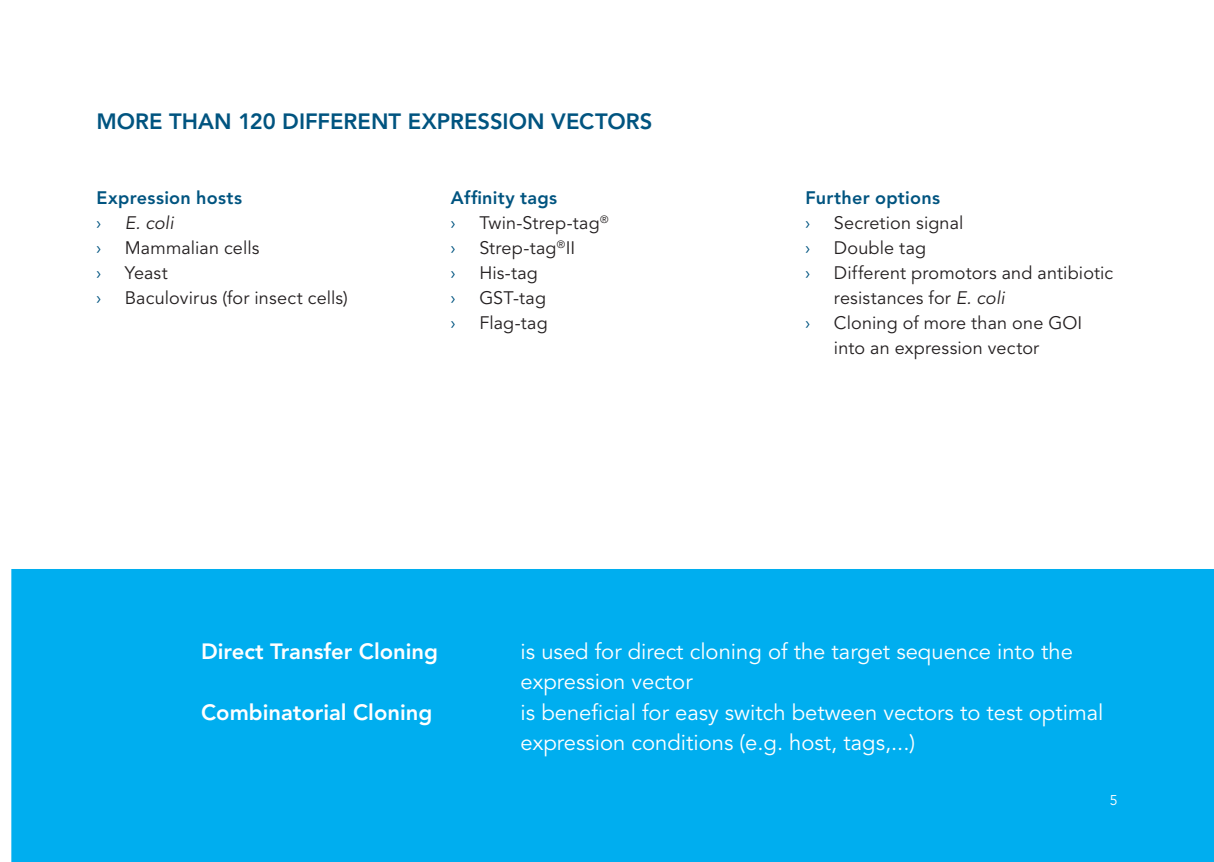
<style>
.page{position:relative;width:1214px;height:862px;background:#fff}
.page>*{position:absolute;margin:0;border:0;box-sizing:border-box;transform-origin:0 0}
.Subtitle_weiß{font:22px/30px "Avenir LT Std";color:#fff}
.Subtitle_weiß-2{font:800 22px "Avenir LT Std";color:#fff}
.Absatz_Headline_11p_12_5{font:800 22px "Avenir LT Std";color:#005480}
.t1{font:18px/25px "Avenir LT Std";letter-spacing:.01em;color:#231f20}
.Subhead_1_9p_12_5{font:800 18px "Avenir LT Std";letter-spacing:.015em;color:#005480}
.t2{font:18px "Myriad Pro";color:#005480}
.t3{font:italic 18px "Avenir LT Std";color:#231f20}
.Seitenzahl_rechts{font:14px "Avenir LT Std";color:#fff}
.s1{font-style:italic}
</style>
<div class="page">
<div style="left:26px;top:584px;width:1172px;height:263px;background:#00aeef"></div>
<div style="left:11px;top:569px;width:1202px;height:293px;border:30px solid #00aeef"></div>
<p class="Absatz_Headline_11p_12_5" style="left:96px;top:109px;width:557px">MORE THAN 120 DIFFERENT EXPRESSION VECTORS</p>
<p class="Subhead_1_9p_12_5" style="left:96px;top:187px;width:147px">Expression hosts</p>
<p class="t2" style="left:96px;top:212px;width:6px">›</p>
<p class="t3" style="left:125px;top:213px;width:50px">E. coli</p>
<p class="t2" style="left:96px;top:237px;width:6px">›</p>
<p class="t1" style="left:125px;top:236px;width:136px">Mammalian cells</p>
<p class="t2" style="left:96px;top:262px;width:6px">›</p>
<p class="t1" style="left:125px;top:261px;width:45px">Yeast</p>
<p class="t2" style="left:96px;top:287px;width:6px">›</p>
<p class="t1" style="left:125px;top:286px;width:224px">Baculovirus (for insect cells)</p>
<p class="Subhead_1_9p_12_5" style="left:451px;top:187px;width:108px">Affinity tags</p>
<p class="t2" style="left:451px;top:212px;width:6px">›</p>
<p class="t1" style="left:479px;top:211px;width:131px">Twin-Strep-tag<sup>®</sup></p>
<p class="t2" style="left:451px;top:237px;width:6px">›</p>
<p class="t1" style="left:479px;top:236px;width:97px">Strep-tag<sup>®</sup>II</p>
<p class="t2" style="left:451px;top:262px;width:6px">›</p>
<p class="t1" style="left:479px;top:261px;width:60px">His-tag</p>
<p class="t2" style="left:451px;top:287px;width:6px">›</p>
<p class="t1" style="left:479px;top:286px;width:68px">GST-tag</p>
<p class="t2" style="left:451px;top:312px;width:6px">›</p>
<p class="t1" style="left:479px;top:311px;width:70px">Flag-tag</p>
<p class="Subhead_1_9p_12_5" style="left:805px;top:187px;width:136px">Further options</p>
<p class="t2" style="left:805px;top:212px;width:6px">›</p>
<p class="t1" style="left:833px;top:211px;width:131px">Secretion signal</p>
<p class="t2" style="left:805px;top:237px;width:6px">›</p>
<p class="t1" style="left:833px;top:236px;width:94px">Double tag</p>
<p class="t2" style="left:805px;top:262px;width:6px">›</p>
<p class="t1" style="left:833px;top:261px;width:281px">Different promotors and antibiotic resistances for <span class="s1">E. coli</span></p>
<p class="t2" style="left:805px;top:312px;width:6px">›</p>
<p class="t1" style="left:833px;top:311px;width:250px">Cloning of more than one GOI into an expression vector</p>
<p class="Subtitle_weiß-2" style="left:201px;top:638px;width:238px">Direct Transfer Cloning</p>
<p class="Subtitle_weiß" style="left:520px;top:637px;width:553px">is used for direct cloning of the target sequence into the</p>
<p class="Subtitle_weiß" style="left:520px;top:667px;width:173px">expression vector</p>
<p class="Subtitle_weiß-2" style="left:201px;top:699px;width:232px">Combinatorial Cloning</p>
<p class="Subtitle_weiß" style="left:520px;top:698px;width:584px">is beneficial for easy switch between vectors to test optimal expression conditions (e.g. host, tags,...)</p>
<p class="Seitenzahl_rechts" style="left:1109px;top:791px;width:9px">5</p>
</div>
